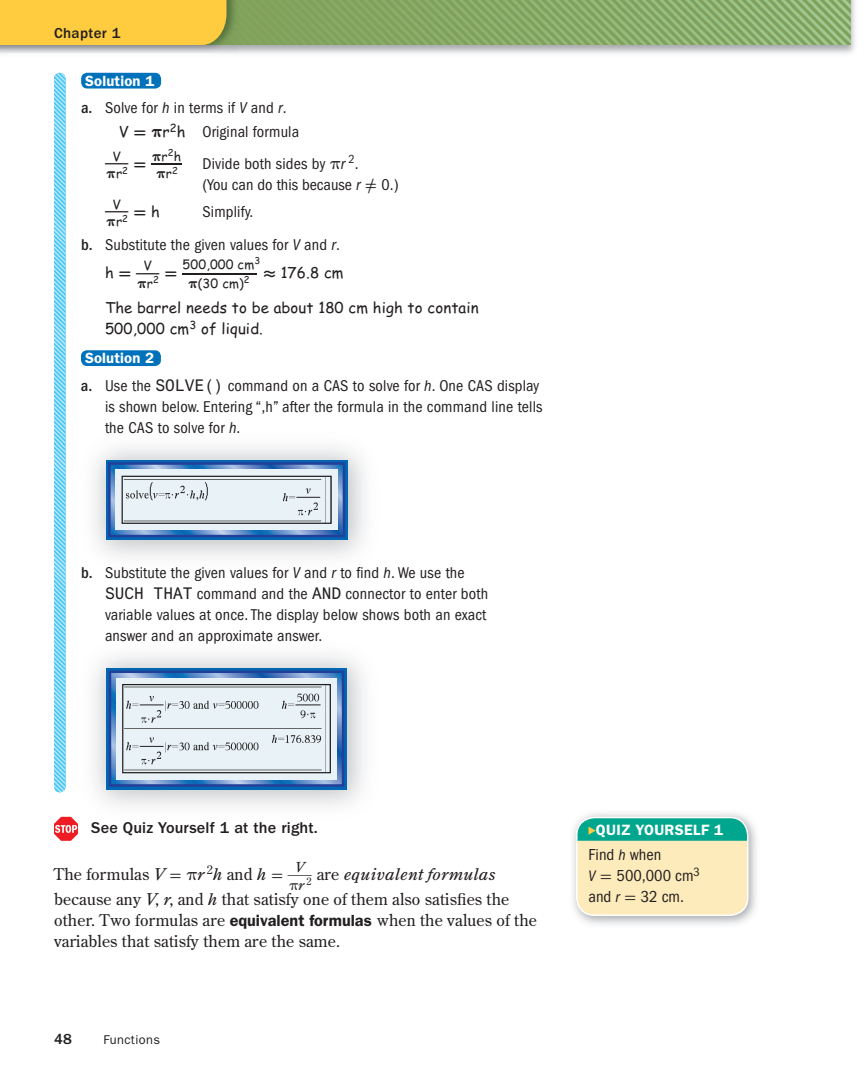
<style>
.page{position:relative;width:864px;height:1080px;background:#fff}
.page>*{position:absolute;margin:0;border:0;box-sizing:border-box;transform-origin:0 0}
.t1{font:800 17.55px "Uni Math";color:#231f20;scale:2.65 1}
.t2{font:800 17.55px "Uni Math";color:#231f20;scale:3.49 1}
.t3{font:800 17.55px "Uni Math";color:#231f20;scale:8.55 1}
.t4{font:condensed 16.5px/21px "ITC Franklin Gothic Std";color:#231f20}
.t5{font:condensed 16.2px/21px "ITC Franklin Gothic Std";letter-spacing:.01em;color:#231f20}
.t6{font:16.2px/25.5px "Century Old Style Std";letter-spacing:.01em;color:#231f20}
.t7{font:500 16.2px "ITC Franklin Gothic Std";letter-spacing:.01em;color:#231f20}
.t8{font:15px/21px "Comic Sans MS";letter-spacing:.01em;color:#231f20}
.t9{font:600 15px "ITC Franklin Gothic Std";letter-spacing:.02em;color:#fff}
.t10{font:500 15px "ITC Franklin Gothic Std";letter-spacing:.025em;color:#231f20}
.t11{font:600 14.85px "ITC Franklin Gothic Std";letter-spacing:.01em;color:#fff}
.t12{font:700 13.8px "Uni Math";color:#231f20}
.t13{font:12.75px "Comic Sans MS";letter-spacing:.01em;color:#231f20}
.t14{font:12.75px "ITC Franklin Gothic Std";letter-spacing:.03em;color:#231f20}
.s1{font-weight:500}
.s2{font-style:italic}
.s3{font-family:"Comic Sans MS";font-stretch:normal;font-size:15px}
.s4{font-family:"Uni Math";font-weight:700;font-stretch:normal}
.s5{font-family:"Comic Sans MS";font-weight:400;font-size:12.75px}
.s6{font-family:"Uni Math";font-stretch:normal}
.s7{font-family:"Uni Math";font-weight:700;font-size:16.2px}
.s8{font-family:"Arial Monospaced MT Std";font-stretch:normal}
.s9{font-family:"Uni Math"}
.s10{font-family:"ITC Franklin Gothic Std";font-weight:600}
.s11{font-style:italic;font-size:15.75px}
.s12{font-family:"Uni Math";font-stretch:normal;font-size:16.2px}
</style>
<div class="page">
<img style="left:222px;top:0;width:633px;height:54px">
<img style="left:239px;top:0;width:611px;height:45px">
<img style="left:226px;top:0;width:13px;height:45px">
<img style="left:94px;top:655px;width:270px;height:151px">
<div style="left:106px;top:668px;width:241px;height:121px;background:linear-gradient(to right,#0f54a7,#0f54a7)"></div>
<svg style="left:112px;top:674px;width:229px;height:110px;background:#6998cd"></svg>
<div style="left:109px;top:671px;width:235px;height:116px;border:2px solid #223f99"></div>
<div style="left:116px;top:678px;width:221px;height:101px;background:#e8f2f7"></div>
<img style="left:122px;top:685px;width:209px;height:88px">
<div style="left:106px;top:460px;width:242px;height:80px;background:#0166b3"></div>
<svg style="left:111px;top:465px;width:231px;height:69px;background:#6e9bcf"></svg>
<div style="left:108px;top:462px;width:237px;height:75px;border:2px solid #223f99"></div>
<div style="left:116px;top:470px;width:222px;height:60px;background:#e8f2f7"></div>
<div style="left:122px;top:476px;width:210px;height:48px;border:1px solid #231f20"></div>
<img style="left:123px;top:477px;width:209px;height:46px">
<div style="left:81px;top:73px;width:80px;height:16px;background:#0072bc;border-radius:6px"></div>
<div style="left:81px;top:350px;width:80px;height:16px;background:#0072bc;border-radius:6px"></div>
<svg style="left:54px;top:817px;width:24px;height:24px"></svg>
<img style="left:54px;top:73px;width:12px;height:719px;border-radius:6px">
<img style="left:573px;top:813px;width:183px;height:112px">
<div style="left:577px;top:818px;width:171px;height:97px;background:#feebbb;border-radius:18px"></div>
<div style="left:577px;top:818px;width:171px;height:23px;background:#00a78e"></div>
<svg style="left:588px;top:827px;width:8px;height:8px"></svg>
<div style="left:576px;top:817px;width:172px;height:99px;border:2px solid #fff;border-radius:18px"></div>
<div style="left:0;top:0;width:226px;height:45px;background:#fecc3e"></div>
<p class="t10" style="left:54px;top:27px;width:68px">Chapter 1</p>
<p class="t11" style="left:85px;top:75px;width:71px">Solution 1</p>
<p class="t5" style="left:119px;top:97px;width:182px;line-height:24px;text-indent:-38px"><span class="s1">a.</span> Solve for <span class="s2">h</span> in terms if <span class="s2">V</span> and <span class="s2">r</span>.<br><span class="s3">V</span> <span class="s4">= π</span><span class="s3">r</span><sup>2</sup><span class="s3">h</span> Original formula</p>
<p class="t1" style="left:105px;top:149px;width:10px">_<span class="s5">V</span></p>
<p class="t12" style="left:106px;top:168px;width:42px">π<span class="s5">r</span><sup>2</sup> <sup>=</sup></p>
<p class="t12" style="left:152px;top:150px;width:23px">π<span class="s5">r</span><sup>2</sup></p>
<p class="t2" style="left:151px;top:149px;width:10px">_<span class="s5">h</span></p>
<p class="t12" style="left:156px;top:168px;width:23px">π<span class="s5">r</span><sup>2</sup></p>
<p class="t5" style="left:202px;top:154px;width:198px">Divide both sides by <span class="s6">π</span><span class="s2">r</span> <sup>2</sup>.<br>(You can do this because <span class="s2">r</span> <span class="s6">≠</span> 0.)</p>
<p class="t1" style="left:105px;top:197px;width:10px">_<span class="s5">V</span></p>
<p class="t12" style="left:106px;top:216px;width:55px">π<span class="s5">r</span><sup>2</sup> <sup>=</sup> <sup>h</sup></p>
<p class="t5" style="left:81px;top:196px;width:261px;line-height:33px;text-indent:122px">Simplify.<br><span class="s1">b.</span> Substitute the given values for <span class="s2">V</span> and <span class="s2">r</span>.</p>
<p class="t8" style="left:105px;top:264px;width:56px">h <span class="s7">=</span> <sup>_</sup><sup>V</sup></p>
<p class="t13" style="left:183px;top:259px;width:79px">500,000 cm<sup>3</sup></p>
<p class="t3" style="left:182px;top:259px;width:10px">_</p>
<p class="t8" style="left:188px;top:264px;width:157px"><sub>π</sub><sub>(30</sub> <sub>cm)</sub><sub>2</sub> <span class="s7">≈</span> 176.8 cm</p>
<p class="t8" style="left:105px;top:298px;width:375px">The barrel needs to be about 180 cm high to contain<br>500,000 cm<sup>3</sup> of liquid.</p>
<p class="t11" style="left:85px;top:353px;width:71px">Solution 2</p>
<p class="t5" style="left:105px;top:376px;width:439px;text-indent:-24px"><span class="s1">a.</span> Use the <span class="s8">SOLVE()</span> command on a CAS to solve for <span class="s2">h</span>. One CAS display is shown below. Entering “,h” after the formula in the command line tells the CAS to solve for <span class="s2">h</span>.</p>
<p class="t12" style="left:137px;top:277px;width:42px">π<span class="s5">r</span><sup>2</sup> <sup>=</sup></p>
<p class="t5" style="left:105px;top:564px;width:385px;text-indent:-24px"><span class="s1">b.</span> Substitute the given values for <span class="s2">V</span> and <span class="s2">r</span> to find <span class="s2">h</span>. We use the <span class="s8">SUCH THAT</span> command and the <span class="s8">AND</span> connector to enter both variable values at once. The display below shows both an exact answer and an approximate answer.</p>
<p class="t7" style="left:91px;top:822px;width:228px">See Quiz Yourself 1 at the right.</p>
<p class="t6" style="left:54px;top:862px;width:259px">The formulas <span class="s2">V</span> <span class="s9">= π</span><span class="s2">r</span> <sup>2</sup><span class="s2">h</span> and <span class="s2">h</span> <span class="s9">=</span> <sup>_</sup><sup>V</sup></p>
<p class="t6" style="left:54px;top:862px;width:457px;text-indent:235px"><sub>π</sub><sub>r</sub> <sub>2</sub> are <span class="s2">equivalent formulas </span>because any <span class="s2">V</span>, <span class="s2">r</span>, and <span class="s2">h</span> that satisfy one of them also satisfies the</p>
<p class="t6" style="left:54px;top:911px;width:485px;line-height:21px">other. Two formulas are <span class="s10">equivalent formulas</span> when the values of the variables that satisfy them are the same.</p>
<p class="t10" style="left:54px;top:1034px;width:20px">48</p>
<p class="t14" style="left:103px;top:1035px;width:58px">Functions</p>
<p class="t9" style="left:596px;top:824px;width:129px">QUIZ YOURSELF 1</p>
<p class="t4" style="left:588px;top:846px;width:113px">Find <span class="s11">h</span> when<br><span class="s11">V</span> <span class="s12">=</span> 500,000 cm<sup>3 </sup>and <span class="s11">r</span> <span class="s12">=</span> 32 cm.</p>
</div>
